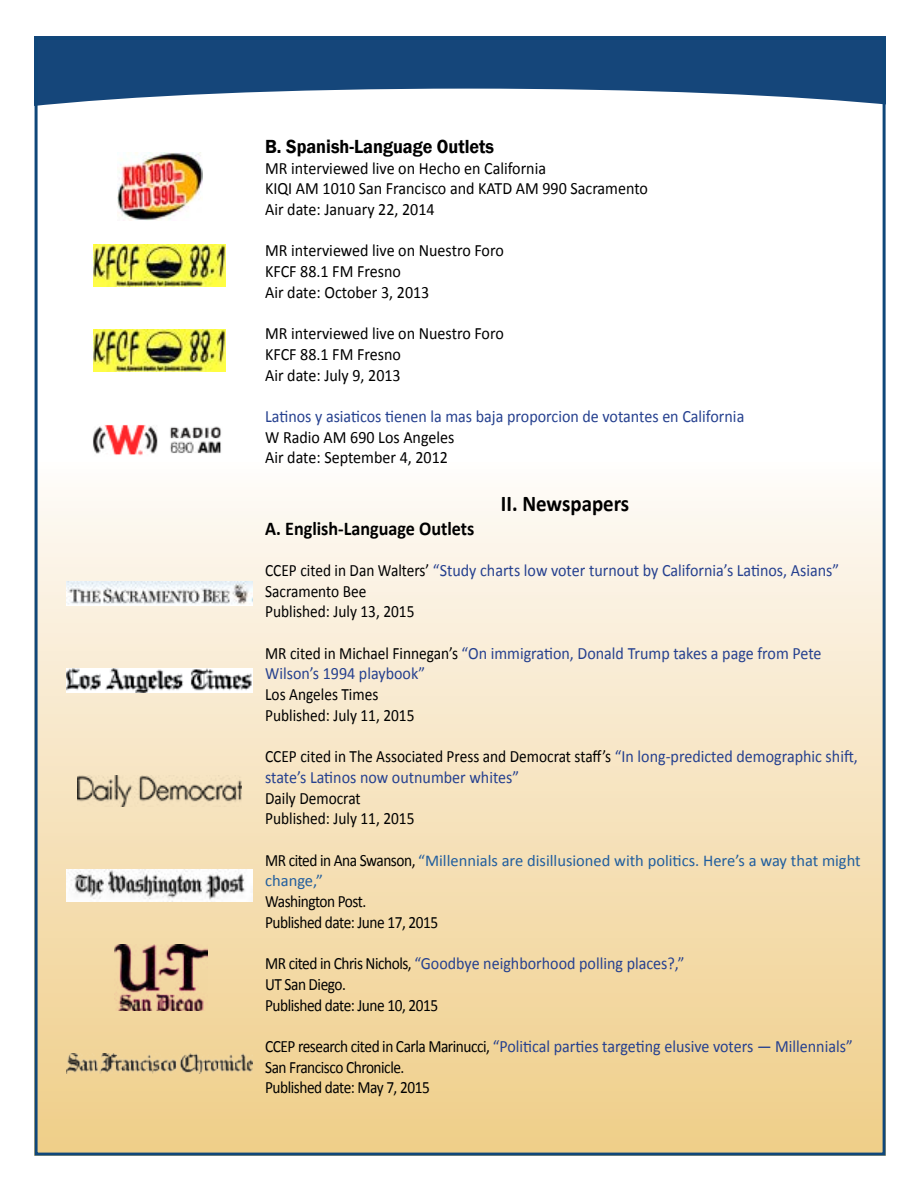
<style>
.page{position:relative;width:918px;height:1188px;background:#fff}
.page>*{position:absolute;margin:0;border:0;box-sizing:border-box;transform-origin:0 0}
.t1{font:700 22.5px "Calibri";color:#000;scale:.93 1}
.t2{font:600 19.5px "Franklin Gothic";color:#000;scale:.93 1}
.t3{font:700 19.5px "Calibri";color:#000;scale:.93 1}
.t4{font:17.25px/20.7px "Calibri";color:#000;scale:.93 1}
.t5{font:17.25px/20.7px "Calibri";color:#25408f;scale:.93 1}
.t6{font:17.25px/20.7px "Calibri";letter-spacing:-.03em;color:#000;scale:.89 1}
.t7{font:17.25px/20.7px "Calibri";color:#000;scale:.89 1}
.t8{font:16.5px/20.7px "Calibri";color:#215e9e}
.s1{color:#25408f}
.s2{color:#000}
.s3{font-size:17.25px;color:#000}
</style>
<div class="page">
<div style="left:35px;top:283px;width:851px;height:873px;background:linear-gradient(to bottom,#fff,#eccc89)"></div>
<svg style="left:39px;top:41px;width:843px;height:65px;fill:#15467a"></svg>
<img style="left:117px;top:152px;width:85px;height:69px">
<img style="left:94px;top:244px;width:132px;height:42px">
<img style="left:94px;top:330px;width:132px;height:42px">
<img style="left:89px;top:422px;width:142px;height:37px">
<img style="left:67px;top:581px;width:186px;height:24px">
<img style="left:67px;top:668px;width:186px;height:25px">
<img style="left:78px;top:775px;width:164px;height:32px">
<img style="left:67px;top:870px;width:186px;height:31px">
<img style="left:114px;top:944px;width:93px;height:67px">
<img style="left:67px;top:1054px;width:186px;height:19px">
<p class="t2" style="left:265px;top:134px;width:248px">B. Spanish-Language Outlets</p>
<p class="t4" style="left:265px;top:158px;width:413px">MR interviewed live on Hecho en California<br>KIQI AM 1010 San Francisco and KATD AM 990 Sacramento<br>Air date: January 22, 2014</p>
<p class="t4" style="left:265px;top:240px;width:258px">MR interviewed live on Nuestro Foro<br>KFCF 88.1 FM Fresno<br>Air date: October 3, 2013</p>
<p class="t4" style="left:265px;top:323px;width:258px">MR interviewed live on Nuestro Foro<br>KFCF 88.1 FM Fresno<br>Air date: July 9, 2013</p>
<p class="t5" style="left:265px;top:406px;width:517px">Latinos y asiaticos tienen la mas baja proporcion de votantes en California</p>
<p class="t4" style="left:265px;top:427px;width:205px">W Radio AM 690 Los Angeles<br>Air date: September 4, 2012</p>
<h1 class="t1" style="left:501px;top:489px;width:140px">II. Newspapers</h1>
<p class="t3" style="left:265px;top:516px;width:227px">A. English-Language Outlets</p>
<p class="t7" style="left:265px;top:560px;width:647px">CCEP cited in Dan Walters’ <span class="s1">“Study charts low voter turnout by California’s Latinos, Asians”<br></span>Sacramento Bee<br>Published: July 13, 2015</p>
<p class="t5" style="left:265px;top:643px;width:600px"><span class="s2">MR cited in Michael Finnegan’s</span> “On immigration, Donald Trump takes a page from Pete<br>Wilson’s 1994 playbook”</p>
<p class="t7" style="left:265px;top:684px;width:169px">Los Angeles Times<br>Published: July 11, 2015</p>
<p class="t5" style="left:265px;top:746px;width:639px"><span class="s2">CCEP cited in The Associated Press and Democrat staff’s</span> “In long-predicted demographic shift, state’s Latinos now outnumber whites”</p>
<p class="t7" style="left:265px;top:788px;width:169px">Daily Democrat<br>Published: July 11, 2015</p>
<p class="t8" style="left:265px;top:850px;width:597px"><span class="s3">MR cited in Ana Swanson,</span> “Millennials are disillusioned with politics. Here’s a way that might change,”</p>
<p class="t6" style="left:265px;top:891px;width:196px">Washington Post.<br>Published date: June 17, 2015</p>
<p class="t6" style="left:265px;top:953px;width:473px">MR cited in Chris Nichols, <span class="s1">“Goodbye neighborhood polling places?,”<br></span>UT San Diego.<br>Published date: June 10, 2015</p>
<p class="t6" style="left:265px;top:1036px;width:662px">CCEP research cited in Carla Marinucci, <span class="s1">“Political parties targeting elusive voters — Millennials”<br></span>San Francisco Chronicle.<br>Published date: May 7, 2015</p>
</div>
